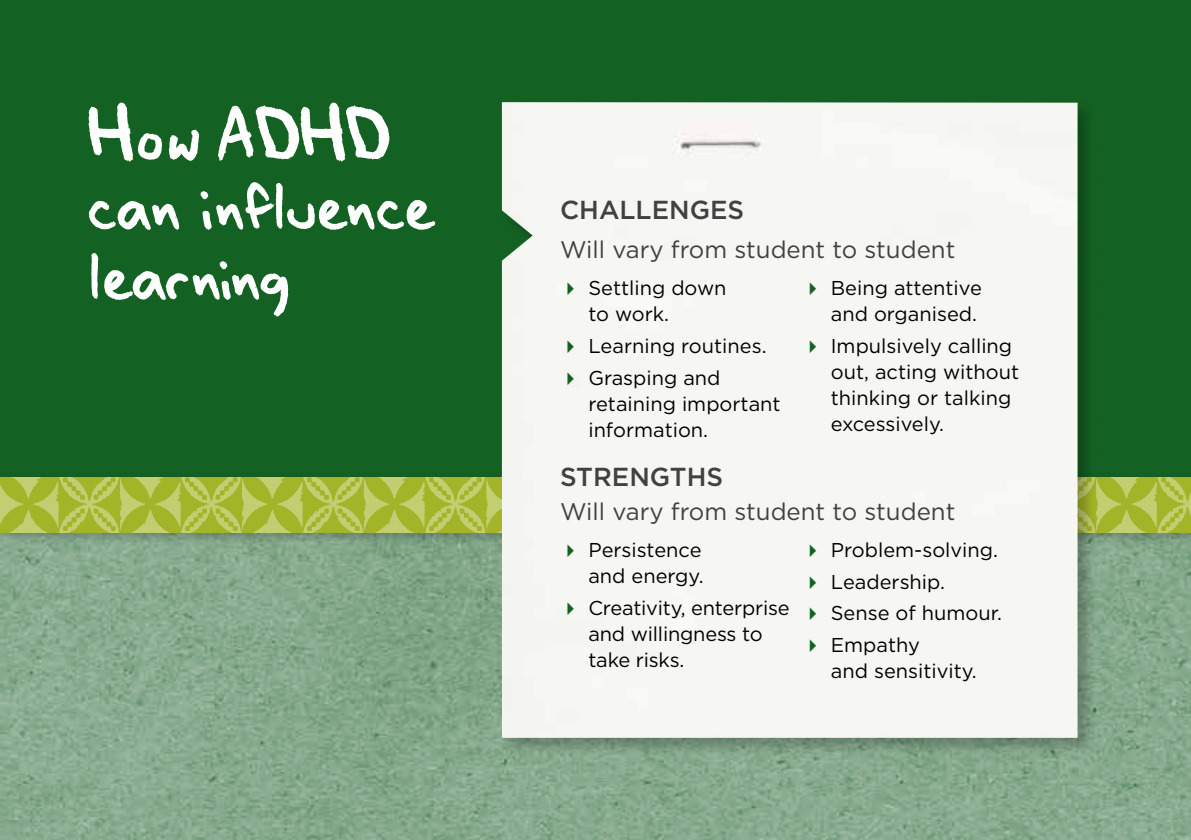
<style>
.page{position:relative;width:1191px;height:840px;background:#fff}
.page>*{position:absolute;margin:0;border:0;box-sizing:border-box;transform-origin:0 0}
.Infographic_Title{font:80px/70px "Penof Truth";letter-spacing:-.06em;color:#fff}
.HEADING_L2_-_90_k{font:500 26px "Gotham";color:#414042}
.Infographic_heading{font:500 26px "Gotham";color:#414042}
.Infographic_intro{font:24px "Gotham";color:#414042}
.t1{font:20px/26px "Gotham";color:#000}
</style>
<div class="page">
<div style="left:0;top:0;width:1191px;height:510px;background:#146223"></div>
<svg style="left:0;top:546px;width:1191px;height:293px;background:#85a98c"></svg>
<div style="left:0;top:471px;width:1191px;height:75px;background:#000;opacity:.25"></div>
<img style="left:0;top:477px;width:1191px;height:55px">
<div style="left:499px;top:99px;width:597px;height:657px;background:#000;opacity:.25"></div>
<div style="left:502px;top:102px;width:575px;height:635px;background:#f6f7f2"></div>
<svg style="left:567px;top:282px;width:7px;height:13px"></svg>
<svg style="left:567px;top:340px;width:7px;height:13px"></svg>
<svg style="left:567px;top:372px;width:7px;height:12px"></svg>
<svg style="left:810px;top:282px;width:6px;height:13px"></svg>
<svg style="left:810px;top:340px;width:6px;height:13px"></svg>
<svg style="left:567px;top:544px;width:7px;height:12px"></svg>
<svg style="left:567px;top:601px;width:7px;height:13px"></svg>
<svg style="left:810px;top:544px;width:6px;height:12px"></svg>
<svg style="left:810px;top:575px;width:6px;height:13px"></svg>
<svg style="left:810px;top:607px;width:6px;height:13px"></svg>
<svg style="left:810px;top:639px;width:6px;height:12px"></svg>
<p class="Infographic_Title" style="left:85px;top:100px;width:355px">How ADHD can inf luence learning</p>
<p class="HEADING_L2_-_90_k" style="left:560px;top:194px;width:186px">CHALLENGES</p>
<p class="Infographic_intro" style="left:560px;top:236px;width:397px">Will vary from student to student</p>
<p class="t1" style="left:588px;top:275px;width:140px">Settling down to work.</p>
<p class="t1" style="left:588px;top:332px;width:180px">Learning routines.</p>
<p class="t1" style="left:588px;top:364px;width:194px">Grasping and retaining important information.</p>
<p class="t1" style="left:831px;top:275px;width:152px">Being attentive and organised.</p>
<p class="t1" style="left:831px;top:332px;width:190px">Impulsively calling out, acting without thinking or talking excessively.</p>
<p class="Infographic_heading" style="left:560px;top:461px;width:165px">STRENGTHS</p>
<p class="Infographic_intro" style="left:560px;top:497px;width:397px">Will vary from student to student</p>
<p class="t1" style="left:588px;top:536px;width:117px">Persistence and energy.</p>
<p class="t1" style="left:588px;top:594px;width:203px">Creativity, enterprise and willingness to take risks.</p>
<p class="t1" style="left:831px;top:536px;width:169px">Problem-solving.</p>
<p class="t1" style="left:831px;top:568px;width:116px">Leadership.</p>
<p class="t1" style="left:831px;top:599px;width:173px">Sense of humour.</p>
<p class="t1" style="left:831px;top:631px;width:147px">Empathy<br>and sensitivity.</p>
</div>
